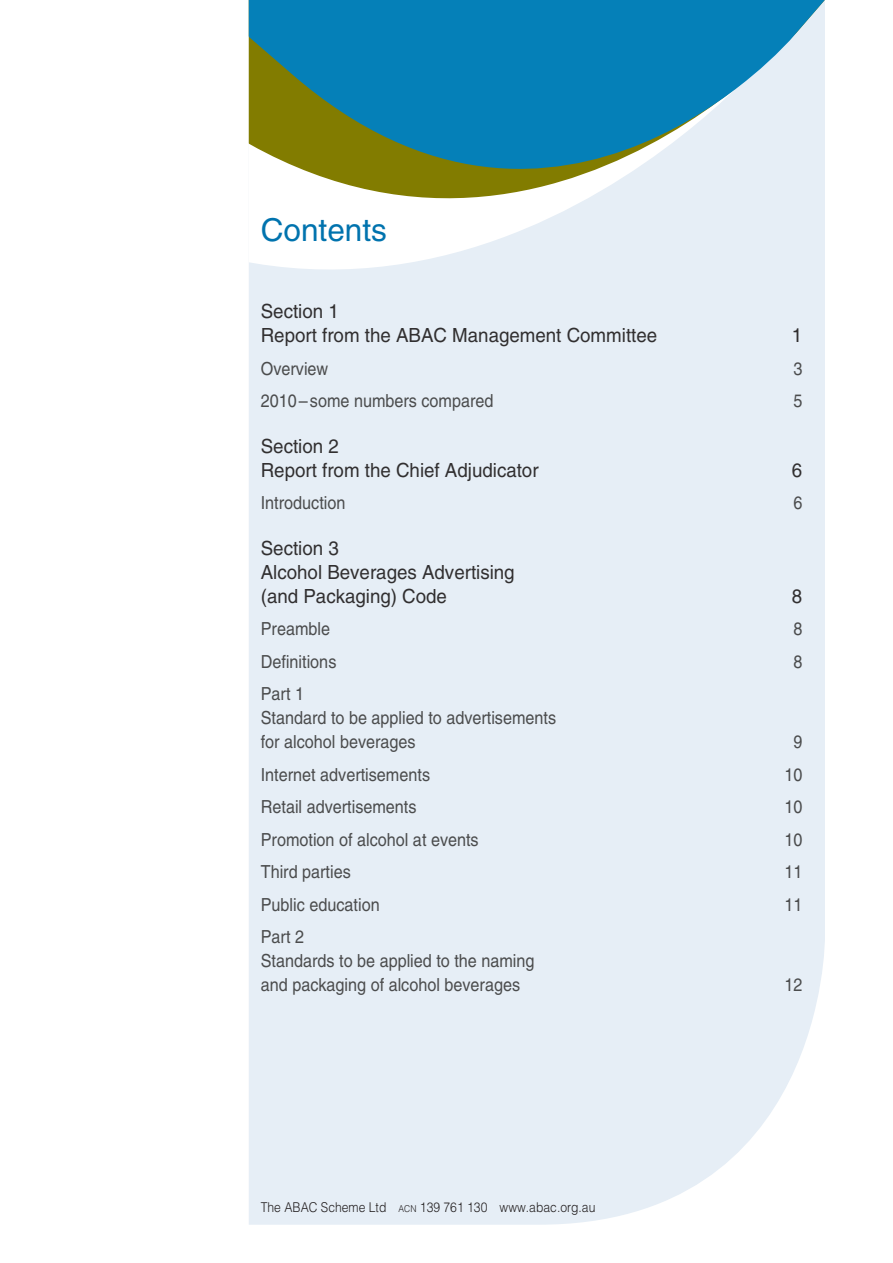
<style>
.page{position:relative;width:893px;height:1263px;background:#fff}
.page>*{position:absolute;margin:0;border:0;box-sizing:border-box;transform-origin:0 0}
.t1{font:31.5px "Helvetica";color:#0073ae}
.t2{font:19.5px/24px "Helvetica";color:#312f30;scale:.96 1}
.t3{font:18px/24px "Helvetica";color:#4b4c4d;scale:.9 1}
.t4{font:300 13.5px "Helvetica";color:#231f20;scale:.9 1}
.s1{font-size:9.45px}
</style>
<div class="page">
<div style="left:249px;top:487px;width:576px;height:738px;background:#e6eef6"></div>
<div style="left:249px;top:375px;width:576px;height:112px;background:#e6eef6"></div>
<div style="left:249px;top:306px;width:576px;height:69px;background:#e6eef6"></div>
<svg style="left:249px;top:0;width:576px;height:306px;background:#87b9c5"></svg>
<h1 class="t1" style="left:261px;top:212px;width:128px">Contents</h1>
<p class="t2" style="left:261px;top:300px;width:414px">Section 1<br>Report from the ABAC Management Committee</p>
<p class="t2" style="left:792px;top:324px;width:12px">1</p>
<p class="t3" style="left:261px;top:357px;width:77px">Overview</p>
<p class="t3" style="left:793px;top:357px;width:12px">3</p>
<p class="t3" style="left:261px;top:389px;width:260px">2010–some numbers compared</p>
<p class="t3" style="left:793px;top:389px;width:12px">5</p>
<p class="t2" style="left:261px;top:434px;width:291px">Section 2<br>Report from the Chief Adjudicator</p>
<p class="t2" style="left:792px;top:458px;width:12px">6</p>
<p class="t3" style="left:261px;top:491px;width:96px">Introduction</p>
<p class="t3" style="left:793px;top:491px;width:12px">6</p>
<p class="t2" style="left:261px;top:536px;width:266px">Section 3<br>Alcohol Beverages Advertising (and Packaging) Code</p>
<p class="t2" style="left:792px;top:584px;width:12px">8</p>
<p class="t3" style="left:261px;top:617px;width:79px">Preamble</p>
<p class="t3" style="left:793px;top:617px;width:12px">8</p>
<p class="t3" style="left:261px;top:649px;width:86px">Definitions</p>
<p class="t3" style="left:793px;top:649px;width:12px">8</p>
<p class="t3" style="left:261px;top:682px;width:330px">Part 1<br>Standard to be applied to advertisements for alcohol beverages</p>
<p class="t3" style="left:793px;top:730px;width:12px">9</p>
<p class="t3" style="left:261px;top:762px;width:190px">Internet advertisements</p>
<p class="t3" style="left:784px;top:762px;width:22px">10</p>
<p class="t3" style="left:261px;top:795px;width:175px">Retail advertisements</p>
<p class="t3" style="left:784px;top:795px;width:22px">10</p>
<p class="t3" style="left:261px;top:827px;width:244px">Promotion of alcohol at events</p>
<p class="t3" style="left:784px;top:827px;width:22px">10</p>
<p class="t3" style="left:261px;top:860px;width:102px">Third parties</p>
<p class="t3" style="left:784px;top:860px;width:22px">11</p>
<p class="t3" style="left:261px;top:892px;width:134px">Public education</p>
<p class="t3" style="left:784px;top:892px;width:22px">11</p>
<p class="t3" style="left:261px;top:925px;width:306px">Part 2<br>Standards to be applied to the naming and packaging of alcohol beverages</p>
<p class="t3" style="left:784px;top:973px;width:22px">12</p>
<p class="t4" style="left:261px;top:1199px;width:373px">The ABAC Scheme Ltd <span class="s1">ACN</span> 139 761 130 www.abac.org.au</p>
</div>
